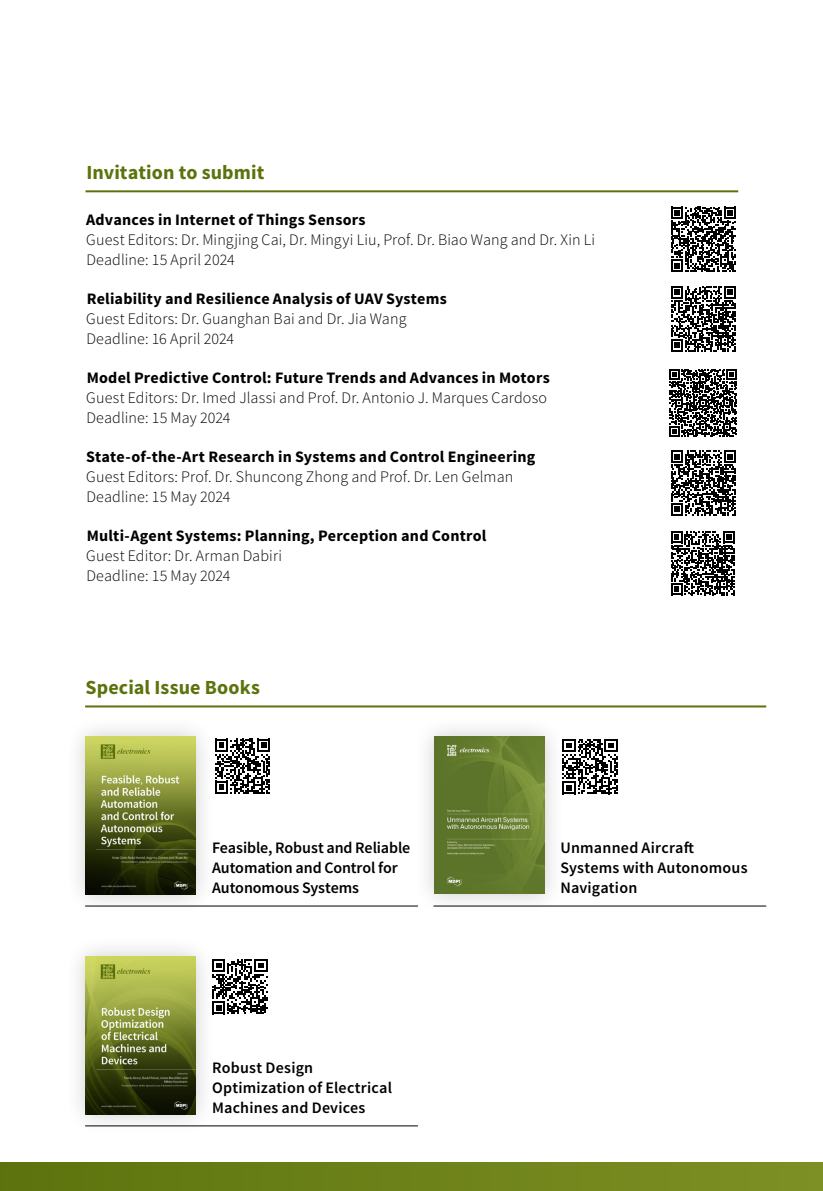
<style>
.page{position:relative;width:823px;height:1191px;background:#fff}
.page>*{position:absolute;margin:0;border:0;box-sizing:border-box;transform-origin:0 0}
.t1{font:700 20px "Source Sans Pro";letter-spacing:.005em;color:#5c730d}
.t2{font:300 16px/20px "Source Sans Pro";letter-spacing:.01em;color:#000}
.t3{font:700 16px "Source Sans Pro";letter-spacing:.015em;color:#000}
.t4{font:600 16px/20px "Source Sans Pro";letter-spacing:.01em;color:#000}
</style>
<div class="page">
<div style="left:0;top:1162px;width:822px;height:29px;background:linear-gradient(to right,#5c730d,#7d9025)"></div>
<hr style="left:85px;top:190px;width:652px;height:2px;background:#5c730d">
<div style="left:64px;top:715px;width:152px;height:200px;background:#000;opacity:.2"></div>
<img style="left:85px;top:736px;width:110px;height:158px">
<div style="left:64px;top:935px;width:152px;height:200px;background:#000;opacity:.2"></div>
<img style="left:85px;top:956px;width:110px;height:158px">
<div style="left:413px;top:715px;width:152px;height:200px;background:#000;opacity:.2"></div>
<img style="left:434px;top:736px;width:110px;height:158px">
<hr style="left:85px;top:905px;width:332px;height:1px;background:#000">
<hr style="left:85px;top:1125px;width:332px;height:1px;background:#000">
<hr style="left:433px;top:905px;width:332px;height:1px;background:#000">
<hr style="left:85px;top:705px;width:680px;height:2px;background:#5c730d">
<svg style="left:671px;top:207px;width:64px;height:65px"></svg>
<svg style="left:671px;top:286px;width:64px;height:65px"></svg>
<svg style="left:669px;top:369px;width:67px;height:67px"></svg>
<svg style="left:671px;top:450px;width:64px;height:65px"></svg>
<svg style="left:671px;top:531px;width:63px;height:64px"></svg>
<svg style="left:215px;top:738px;width:55px;height:56px"></svg>
<svg style="left:212px;top:958px;width:55px;height:56px"></svg>
<svg style="left:562px;top:739px;width:55px;height:55px"></svg>
<p class="t1" style="left:86px;top:159px;width:179px">Invitation to submit</p>
<p class="t3" style="left:86px;top:209px;width:281px">Advances in Internet of Things Sensors</p>
<p class="t2" style="left:86px;top:230px;width:510px">Guest Editors: Dr. Mingjing Cai, Dr. Mingyi Liu, Prof. Dr. Biao Wang and Dr. Xin Li<br>Deadline: 15 April 2024</p>
<p class="t3" style="left:87px;top:288px;width:361px">Reliability and Resilience Analysis of UAV Systems</p>
<p class="t2" style="left:86px;top:309px;width:321px">Guest Editors: Dr. Guanghan Bai and Dr. Jia Wang<br>Deadline: 16 April 2024</p>
<p class="t3" style="left:87px;top:367px;width:464px">Model Predictive Control: Future Trends and Advances in Motors</p>
<p class="t2" style="left:86px;top:388px;width:462px">Guest Editors: Dr. Imed Jlassi and Prof. Dr. Antonio J. Marques Cardoso<br>Deadline: 15 May 2024</p>
<p class="t3" style="left:86px;top:446px;width:450px">State-of-the-Art Research in Systems and Control Engineering</p>
<p class="t2" style="left:86px;top:467px;width:428px">Guest Editors: Prof. Dr. Shuncong Zhong and Prof. Dr. Len Gelman<br>Deadline: 15 May 2024</p>
<p class="t3" style="left:87px;top:525px;width:401px">Multi-Agent Systems: Planning, Perception and Control</p>
<p class="t2" style="left:86px;top:546px;width:197px">Guest Editor: Dr. Arman Dabiri<br>Deadline: 15 May 2024</p>
<p class="t1" style="left:85px;top:674px;width:176px">Special Issue Books</p>
<p class="t4" style="left:212px;top:838px;width:200px">Feasible, Robust and Reliable<br>Automation and Control for<br>Autonomous Systems</p>
<p class="t4" style="left:212px;top:1058px;width:181px">Robust Design<br>Optimization of Electrical<br>Machines and Devices</p>
<p class="t4" style="left:560px;top:838px;width:188px">Unmanned Aircraft<br>Systems with Autonomous<br>Navigation</p>
</div>
